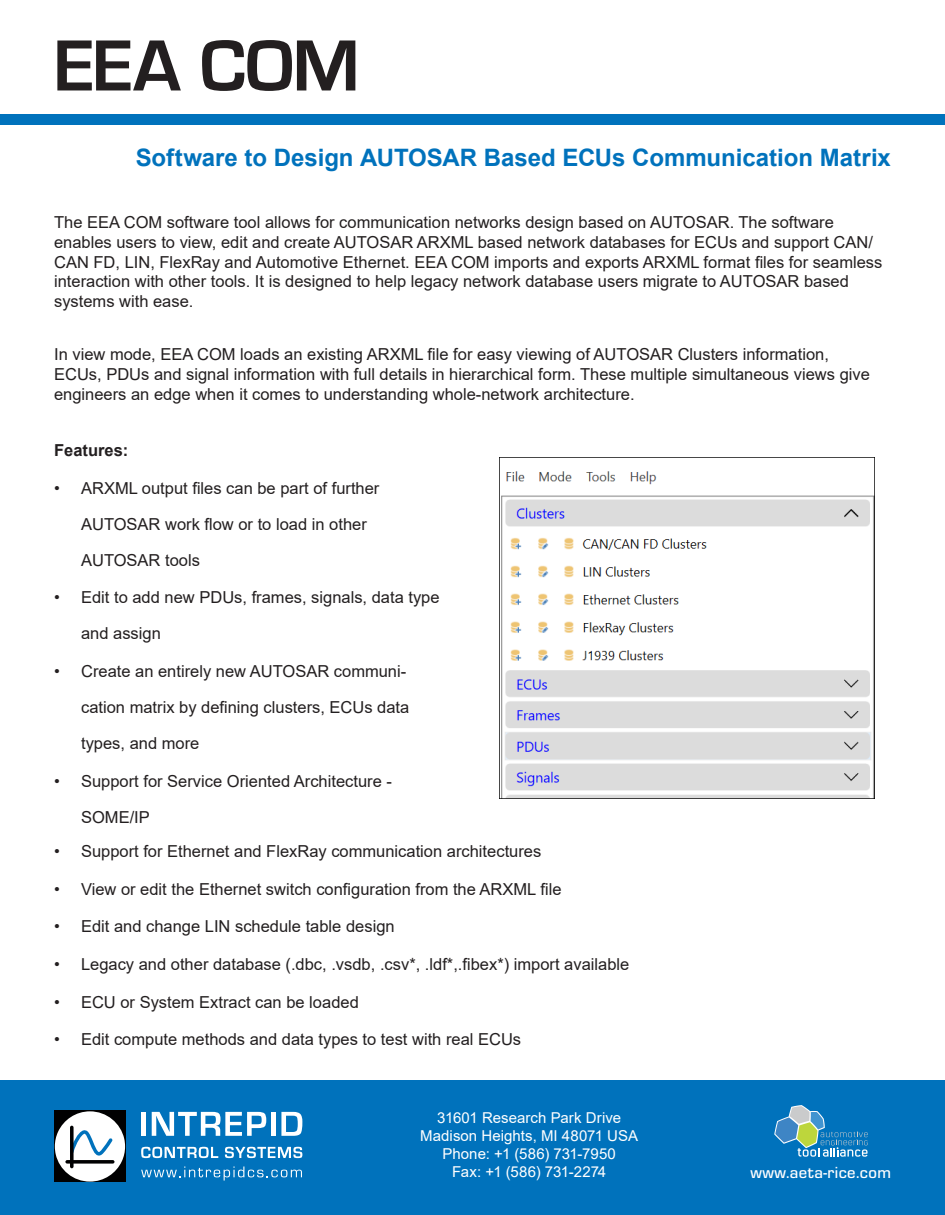
<style>
.page{position:relative;width:945px;height:1215px;background:#fff}
.page>*{position:absolute;margin:0;border:0;box-sizing:border-box;transform-origin:0 0}
.Header_-_Page_1_Titl{font:700 75px "Eurostile";letter-spacing:-.015em;color:#231f20}
.Header_Subtitle{font:700 24px "Arial";color:#0072bc}
.t1{font:500 16.65px "Eurostile";letter-spacing:.025em;color:#fff}
.t2{font:16.5px/19.8px "Arial";color:#231f20}
.Bullets_Level_1_-_11{font:700 16.5px "Arial";color:#231f20}
.t3{font:15px/18px "Arial";letter-spacing:.005em;color:#fff;text-align:center}
</style>
<div class="page">
<div style="left:0;top:1080px;width:945px;height:135px;background:#0072bc"></div>
<div style="left:141px;top:1112px;width:5px;height:24px;background:#fff"></div>
<svg style="left:152px;top:1112px;width:114px;height:24px"></svg>
<hr style="left:271px;top:1112px;width:4px;height:24px;background:#fff">
<svg style="left:281px;top:1112px;width:21px;height:24px"></svg>
<svg style="left:141px;top:1147px;width:77px;height:11px"></svg>
<svg style="left:225px;top:1147px;width:77px;height:11px"></svg>
<svg style="left:141px;top:1167px;width:161px;height:14px"></svg>
<div style="left:54px;top:1111px;width:72px;height:71px;background:#000001"></div>
<svg style="left:55px;top:1111px;width:70px;height:71px"></svg>
<svg style="left:774px;top:1105px;width:94px;height:52px"></svg>
<div style="left:0;top:114px;width:945px;height:11px;background:#0072bc"></div>
<img style="left:500px;top:458px;width:375px;height:341px">
<p class="Header_-_Page_1_Titl" style="left:54px;top:25px;width:307px">EEA COM</p>
<p class="Header_Subtitle" style="left:136px;top:141px;width:757px">Software to Design AUTOSAR Based ECUs Communication Matrix</p>
<p class="t2" style="left:54px;top:212px;width:830px">The EEA COM software tool allows for communication networks design based on AUTOSAR. The software enables users to view, edit and create AUTOSAR ARXML based network databases for ECUs and support CAN/ CAN FD, LIN, FlexRay and Automotive Ethernet. EEA COM imports and exports ARXML format files for seamless interaction with other tools. It is designed to help legacy network database users migrate to AUTOSAR based systems with ease.</p>
<p class="t2" style="left:54px;top:345px;width:817px">In view mode, EEA COM loads an existing ARXML file for easy viewing of AUTOSAR Clusters information,<br>ECUs, PDUs and signal information with full details in hierarchical form. These multiple simultaneous views give engineers an edge when it comes to understanding whole-network architecture.</p>
<p class="Bullets_Level_1_-_11" style="left:54px;top:439px;width:76px">Features:</p>
<p class="t2" style="left:81px;top:470px;width:300px;line-height:36px;text-indent:-27px">• ARXML output files can be part of further<br>AUTOSAR work flow or to load in other<br>AUTOSAR tools</p>
<p class="t2" style="left:81px;top:579px;width:360px;line-height:36px;text-indent:-27px">• Edit to add new PDUs, frames, signals, data type and assign</p>
<p class="t2" style="left:81px;top:653px;width:330px;line-height:36px;text-indent:-27px">• Create an entirely new AUTOSAR communi&shy;cation matrix by defining clusters, ECUs data types, and more</p>
<p class="t2" style="left:81px;top:763px;width:312px;line-height:36px;text-indent:-27px">• Support for Service Oriented Architecture -<br>SOME/IP</p>
<p class="t2" style="left:54px;top:841px;width:489px">• Support for Ethernet and FlexRay communication architectures</p>
<p class="t2" style="left:54px;top:879px;width:509px">• View or edit the Ethernet switch configuration from the ARXML file</p>
<p class="t2" style="left:54px;top:917px;width:342px">• Edit and change LIN schedule table design</p>
<p class="t2" style="left:54px;top:954px;width:577px">• Legacy and other database (.dbc, .vsdb, .csv*, .ldf*,.fibex*) import available</p>
<p class="t2" style="left:54px;top:992px;width:306px">• ECU or System Extract can be loaded</p>
<p class="t2" style="left:54px;top:1030px;width:469px">• Edit compute methods and data types to test with real ECUs</p>
<p class="t3" style="left:420px;top:1109px;width:219px">31601 Research Park Drive<br>Madison Heights, MI 48071 USA<br>Phone: +1 (586) 731-7950<br>Fax: +1 (586) 731-2274</p>
<p class="t1" style="left:751px;top:1161px;width:142px">www.aeta-rice.com</p>
</div>
